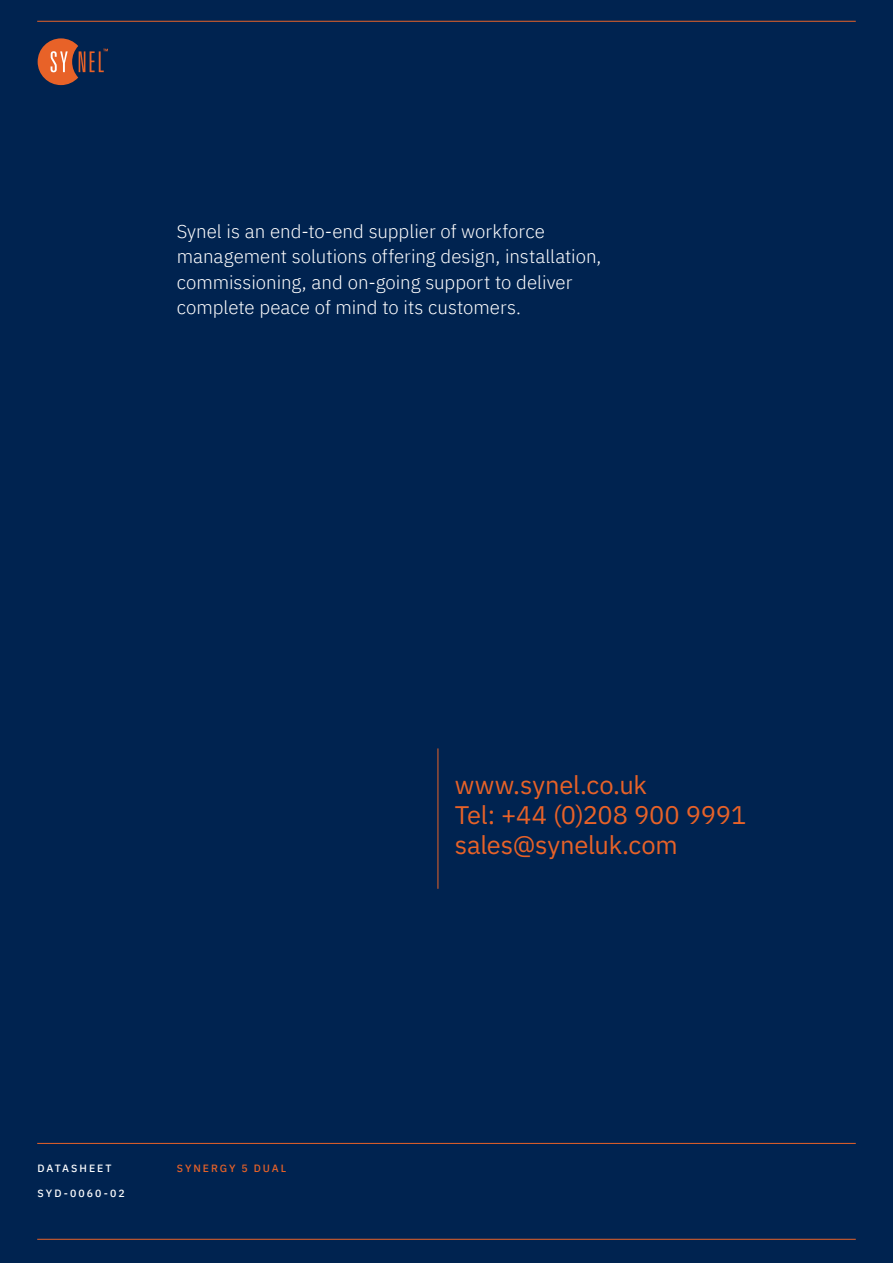
<style>
.page{position:relative;width:893px;height:1263px;background:#002350}
.page>*{position:absolute;margin:0;border:0;box-sizing:border-box;transform-origin:0 0}
.t1{font:25.5px/30px "IBM Plex Sans";letter-spacing:-.005em;color:#e86228}
.t2{font:300 18.75px/25.5px "IBM Plex Sans";color:#fff}
.t3{font:500 10.5px "IBM Plex Sans";letter-spacing:.19em;color:#fff}
.t4{font:500 10.5px "IBM Plex Sans";letter-spacing:.185em;color:#e86228}
</style>
<div class="page">
<svg style="left:38px;top:38px;width:70px;height:47px"></svg>
<hr style="left:37px;top:1143px;width:819px;height:1px;background:#e86228">
<hr style="left:37px;top:1239px;width:819px;height:1px;background:#e86228">
<hr style="left:438px;top:748px;width:1px;height:141px;background:#e86228">
<hr style="left:37px;top:21px;width:819px;height:1px;background:#e86228">
<p class="t2" style="left:177px;top:217px;width:426px">Synel is an end-to-end supplier of workforce management solutions offering design, installation, commissioning, and on-going support to deliver complete peace of mind to its customers.</p>
<p class="t3" style="left:38px;top:1160px;width:75px">DATASHEET</p>
<p class="t3" style="left:38px;top:1185px;width:89px">SYD-0060-02</p>
<p class="t4" style="left:177px;top:1160px;width:111px">SYNERGY 5 DUAL</p>
<h1 class="t1" style="left:455px;top:768px;width:293px">www.synel.co.uk<br>Tel: +44 (0)208 900 9991 sales@syneluk.com</h1>
</div>
